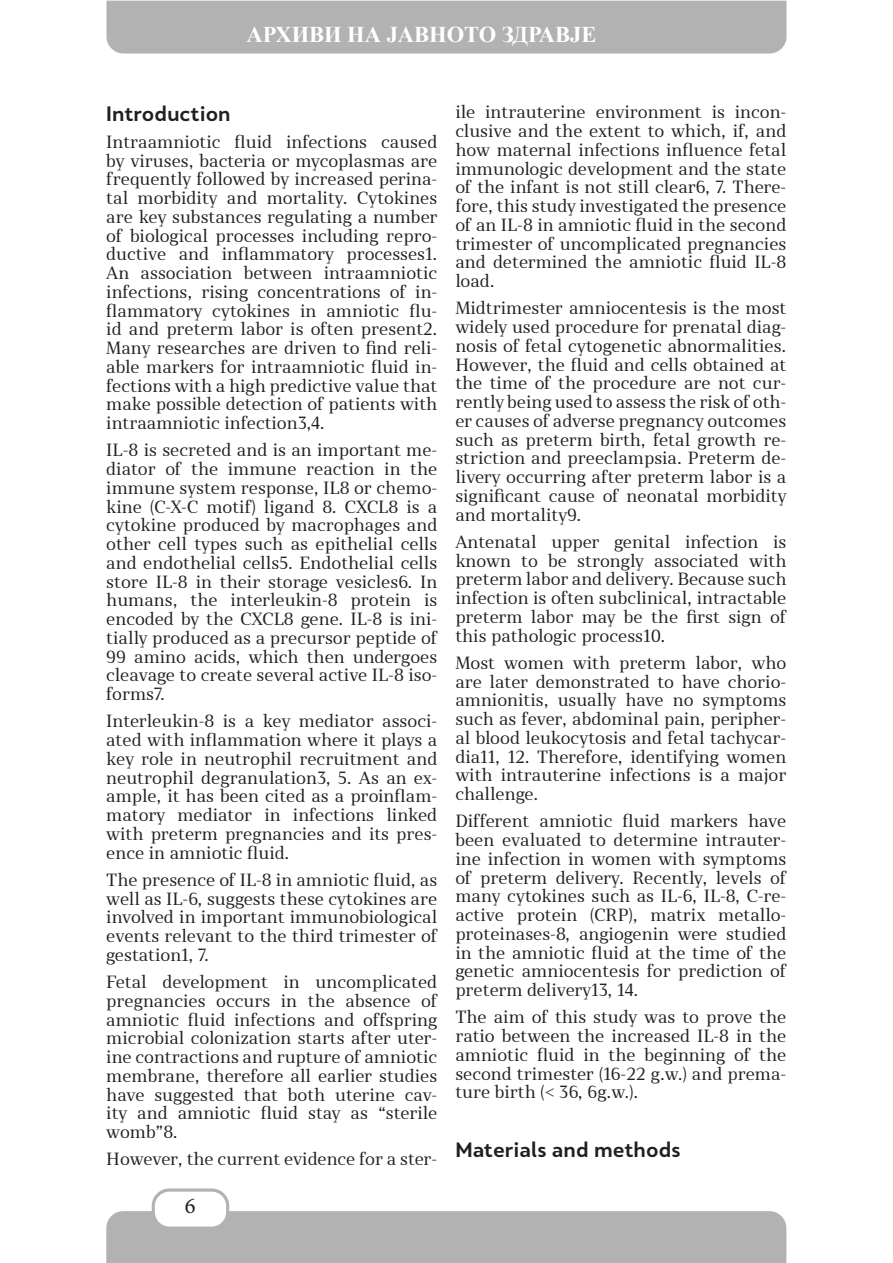
<style>
.page{position:relative;width:893px;height:1263px;background:#fff}
.page>*{position:absolute;margin:0;border:0;box-sizing:border-box;transform-origin:0 0}
.t1{font:700 22.5px "Times New Roman";color:#fff}
.t2{font:22.5px "Minion Pro";color:#231f20}
.t3{font:700 19.5px "Skola Sans";color:#231f20}
.t4{font:16.5px/18.8px "Skola Serif";color:#231f20;text-align:justify}
</style>
<div class="page">
<div style="left:106px;top:1px;width:680px;height:53px;background:#b2b2b2"></div>
<div style="left:106px;top:1211px;width:680px;height:52px;background:#b2b2b2"></div>
<div style="left:153px;top:1190px;width:75px;height:38px;background:#fff;border-radius:16px"></div>
<div style="left:152px;top:1188px;width:77px;height:42px;border:3px solid #b2b2b2;border-radius:16px"></div>
<p class="t1" style="left:247px;top:18px;width:351px">АРХИВИ НА ЈАВНОТО ЗДРАВЈЕ</p>
<p class="t3" style="left:106px;top:101px;width:126px">Introduction</p>
<p class="t4" style="left:106px;top:132px;width:333px">Intraamniotic fluid infections caused by viruses, bacteria or mycoplasmas are frequently followed by increased perina&shy;tal morbidity and mortality. Cytokines are key substances regulating a number of biological processes including repro&shy;ductive and inflammatory processes1.<br>An association between intraamniotic infections, rising concentrations of in&shy;flammatory cytokines in amniotic flu&shy;id and preterm labor is often present2.<br>Many researches are driven to find reli&shy;able markers for intraamniotic fluid in&shy;fections with a high predictive value that make possible detection of patients with intraamniotic infection3,4.</p>
<p class="t4" style="left:106px;top:441px;width:333px">IL-8 is secreted and is an important me&shy;diator of the immune reaction in the immune system response, IL8 or chemo&shy;kine (C-X-C motif) ligand 8. CXCL8 is a cytokine produced by macrophages and other cell types such as epithelial cells and endothelial cells5. Endothelial cells store IL-8 in their storage vesicles6. In humans, the interleukin-8 protein is encoded by the CXCL8 gene. IL-8 is ini&shy;tially produced as a precursor peptide of 99 amino acids, which then undergoes cleavage to create several active IL-8 iso&shy;forms7.</p>
<p class="t4" style="left:106px;top:712px;width:333px">Interleukin-8 is a key mediator associ&shy;ated with inflammation where it plays a key role in neutrophil recruitment and neutrophil degranulation3, 5. As an ex&shy;ample, it has been cited as a proinflam&shy;matory mediator in infections linked with preterm pregnancies and its pres&shy;ence in amniotic fluid.</p>
<p class="t4" style="left:106px;top:870px;width:333px">The presence of IL-8 in amniotic fluid, as well as IL-6, suggests these cytokines are involved in important immunobiological events relevant to the third trimester of gestation1, 7.</p>
<p class="t4" style="left:106px;top:973px;width:333px">Fetal development in uncomplicated pregnancies occurs in the absence of amniotic fluid infections and offspring microbial colonization starts after uter&shy;ine contractions and rupture of amniotic membrane, therefore all earlier studies have suggested that both uterine cav&shy;ity and amniotic fluid stay as “sterile womb”8.</p>
<p class="t4" style="left:106px;top:1150px;width:333px">However, the current evidence for a ster-</p>
<h1 class="t2" style="left:185px;top:1190px;width:12px">6</h1>
<p class="t4" style="left:455px;top:103px;width:333px">ile intrauterine environment is incon&shy;clusive and the extent to which, if, and how maternal infections influence fetal immunologic development and the state of the infant is not still clear6, 7. There&shy;fore, this study investigated the presence of an IL-8 in amniotic fluid in the second trimester of uncomplicated pregnancies and determined the amniotic fluid IL-8 load.</p>
<p class="t4" style="left:455px;top:299px;width:333px">Midtrimester amniocentesis is the most widely used procedure for prenatal diag&shy;nosis of fetal cytogenetic abnormalities.<br>However, the fluid and cells obtained at the time of the procedure are not cur&shy;rently being used to assess the risk of oth&shy;er causes of adverse pregnancy outcomes such as preterm birth, fetal growth re&shy;striction and preeclampsia. Preterm de&shy;livery occurring after preterm labor is a significant cause of neonatal morbidity and mortality9.</p>
<p class="t4" style="left:455px;top:532px;width:333px">Antenatal upper genital infection is known to be strongly associated with preterm labor and delivery. Because such infection is often subclinical, intractable preterm labor may be the first sign of this pathologic process10.</p>
<p class="t4" style="left:455px;top:653px;width:333px">Most women with preterm labor, who are later demonstrated to have chorio&shy;amnionitis, usually have no symptoms such as fever, abdominal pain, peripher&shy;al blood leukocytosis and fetal tachycar&shy;dia11, 12. Therefore, identifying women with intrauterine infections is a major challenge.</p>
<p class="t4" style="left:455px;top:812px;width:333px">Different amniotic fluid markers have been evaluated to determine intrauter&shy;ine infection in women with symptoms of preterm delivery. Recently, levels of many cytokines such as IL-6, IL-8, C-re&shy;active protein (CRP), matrix metallo&shy;proteinases-8, angiogenin were studied in the amniotic fluid at the time of the genetic amniocentesis for prediction of preterm delivery13, 14.</p>
<p class="t4" style="left:455px;top:1008px;width:333px">The aim of this study was to prove the ratio between the increased IL-8 in the amniotic fluid in the beginning of the second trimester (16-22 g.w.) and prema&shy;ture birth (&lt; 36, 6g.w.).</p>
<p class="t3" style="left:455px;top:1138px;width:227px">Materials and methods</p>
</div>
